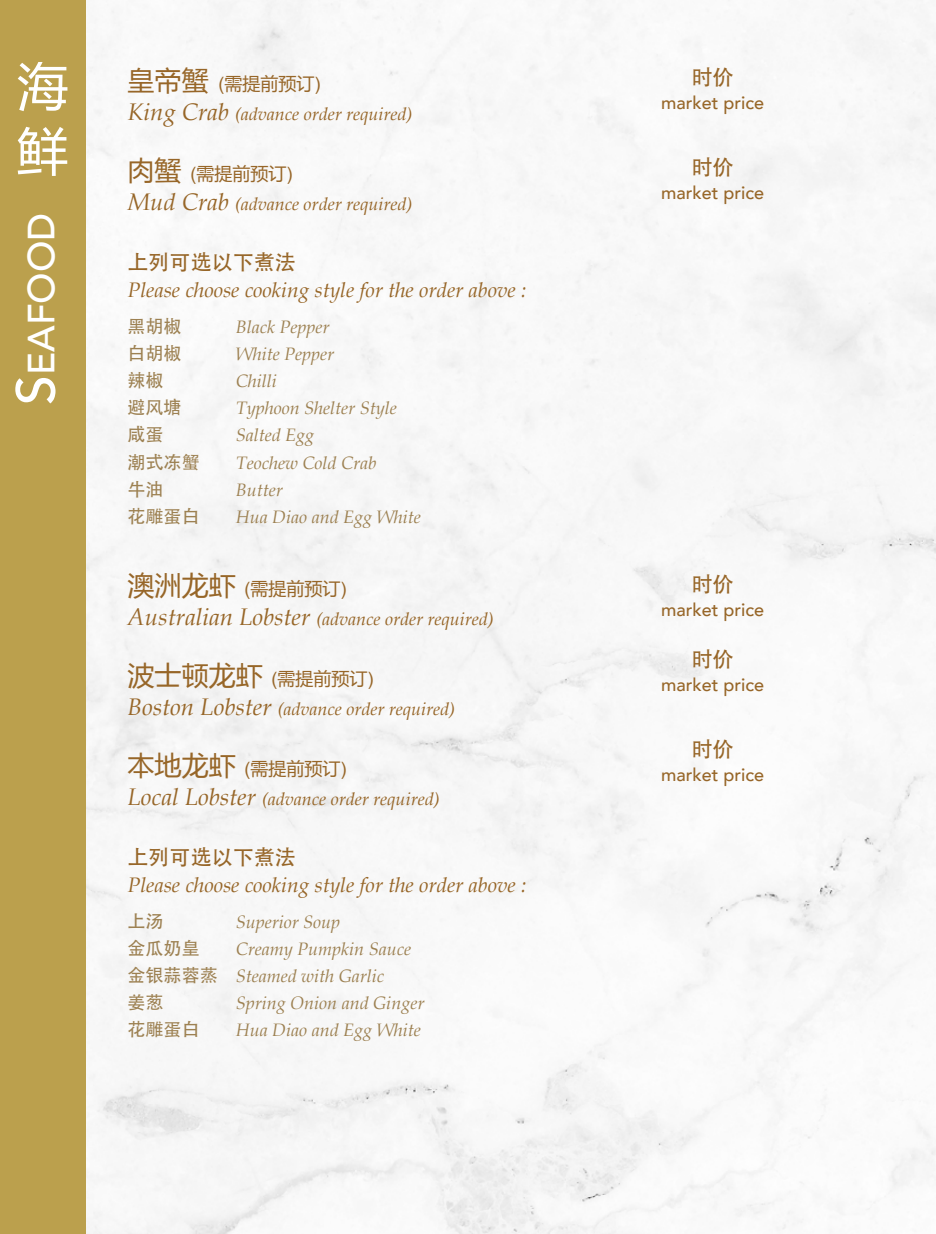
<style>
.page{position:relative;width:936px;height:1234px;background:#fff}
.page>*{position:absolute;margin:0;border:0;box-sizing:border-box;transform-origin:0 0}
.t1{font:51px/64.8px "Microsoft Ya Hei";color:#fff}
.t2{font:500 37.8px "Avenir";color:#fff}
.t3{font:27px "Microsoft Ya Hei";color:#976628}
.t4{font:italic 21px "Book Antiqua";color:#976628}
.t5{font:21px "Adobe Heiti Std";color:#976628}
.t6{font:italic 18px/27px "Book Antiqua";color:#9d8152}
.t7{font:italic 18px "Book Antiqua";color:#976628}
.t8{font:500 18px "Avenir";color:#976628}
.t9{font:18px "Microsoft Ya Hei";color:#976628}
.t10{font:18px "Adobe Heiti Std";color:#9d8152}
.s1{font-size:54px}
.s2{font-size:27px}
.s3{font-family:"Arial"}
.s4{font-size:24px}
.s5{font-family:"Arial";font-size:18px}
.s6{font-size:18px}
.s7{font-family:"Adobe Heiti Std";font-style:normal}
</style>
<div class="page">
<img style="left:85px;top:0;width:850px;height:1233px">
<div style="left:0;top:0;width:85px;height:1233px;background:#bba04d"></div>
<h1 class="t1" style="left:17px;top:52px;width:52px">海鲜</h1>
<h2 class="t2" style="left:9px;top:405px;width:194px;rotate:-90deg"><span class="s1">S</span>eafood</h2>
<p class="t9" style="left:128px;top:72px;width:194px"><span class="s2">皇帝蟹</span> <span class="s3">(</span>需提前预订<span class="s3">)</span></p>
<p class="t7" style="left:128px;top:101px;width:286px"><span class="s4">King Crab</span> (advance order required)</p>
<p class="t9" style="left:128px;top:162px;width:166px"><span class="s2">肉蟹</span> <span class="s3">(</span>需提前预订<span class="s3">)</span></p>
<p class="t7" style="left:128px;top:191px;width:286px"><span class="s4">Mud Crab</span> (advance order required)</p>
<p class="t5" style="left:128px;top:250px;width:169px">上列可选以下煮法</p>
<p class="t4" style="left:128px;top:275px;width:400px">Please choose cooking style for the order above :</p>
<p class="t10" style="left:128px;top:316px;width:55px">黑胡椒</p>
<p class="t6" style="left:236px;top:313px;width:95px">Black Pepper</p>
<p class="t10" style="left:128px;top:343px;width:55px">白胡椒</p>
<p class="t6" style="left:236px;top:340px;width:100px">White Pepper</p>
<p class="t10" style="left:128px;top:370px;width:37px">辣椒</p>
<p class="t6" style="left:236px;top:367px;width:43px">Chilli</p>
<p class="t10" style="left:128px;top:397px;width:55px">避风塘</p>
<p class="t6" style="left:236px;top:394px;width:163px">Typhoon Shelter Style</p>
<p class="t10" style="left:128px;top:424px;width:37px">咸蛋</p>
<p class="t6" style="left:236px;top:421px;width:80px">Salted Egg</p>
<p class="t10" style="left:128px;top:451px;width:73px">潮式冻蟹</p>
<p class="t6" style="left:236px;top:448px;width:142px">Teochew Cold Crab</p>
<p class="t10" style="left:128px;top:478px;width:37px">牛油</p>
<p class="t6" style="left:236px;top:475px;width:48px">Butter</p>
<p class="t10" style="left:128px;top:505px;width:73px">花雕蛋白</p>
<p class="t6" style="left:236px;top:502px;width:186px">Hua Diao and Egg White</p>
<p class="t9" style="left:128px;top:576px;width:220px"><span class="s2">澳洲龙虾</span> <span class="s3">(</span>需提前预订<span class="s3">)</span></p>
<p class="t7" style="left:128px;top:605px;width:368px"><span class="s4">Australian Lobster</span> (advance order required)</p>
<h3 class="t3" style="left:128px;top:656px;width:247px">波士顿龙虾 <span class="s5">(</span><span class="s6">需提前预订</span><span class="s5">)</span></h3>
<p class="t7" style="left:128px;top:695px;width:329px"><span class="s4">Boston Lobster</span> (advance order required)</p>
<p class="t9" style="left:128px;top:756px;width:220px"><span class="s2">本地龙虾</span> <span class="s3">(</span>需提前预订<span class="s3">)</span></p>
<p class="t7" style="left:128px;top:785px;width:313px"><span class="s4">Local Lobster</span> (advance order required)</p>
<p class="t5" style="left:128px;top:844px;width:169px">上列可选以下煮法</p>
<p class="t4" style="left:128px;top:869px;width:400px">Please choose cooking style for the order above :</p>
<p class="t10" style="left:128px;top:910px;width:37px">上汤</p>
<p class="t6" style="left:236px;top:907px;width:106px">Superior Soup</p>
<p class="t10" style="left:128px;top:937px;width:74px">金瓜奶皇</p>
<p class="t6" style="left:128px;top:934px;width:285px;text-indent:108px">Creamy Pumpkin Sauce<span class="s7">金银蒜蓉蒸</span> Steamed with Garlic</p>
<p class="t10" style="left:128px;top:991px;width:37px">姜葱</p>
<p class="t6" style="left:236px;top:988px;width:190px">Spring Onion and Ginger</p>
<p class="t10" style="left:128px;top:1018px;width:74px">花雕蛋白</p>
<p class="t6" style="left:236px;top:1015px;width:186px">Hua Diao and Egg White</p>
<p class="t5" style="left:691px;top:64px;width:43px">时价</p>
<p class="t8" style="left:661px;top:87px;width:105px">market price</p>
<p class="t5" style="left:691px;top:154px;width:43px">时价</p>
<p class="t8" style="left:661px;top:177px;width:105px">market price</p>
<p class="t5" style="left:691px;top:571px;width:43px">时价</p>
<p class="t8" style="left:661px;top:594px;width:105px">market price</p>
<p class="t5" style="left:691px;top:646px;width:43px">时价</p>
<p class="t8" style="left:661px;top:669px;width:105px">market price</p>
<p class="t5" style="left:691px;top:736px;width:43px">时价</p>
<p class="t8" style="left:661px;top:759px;width:105px">market price</p>
</div>
